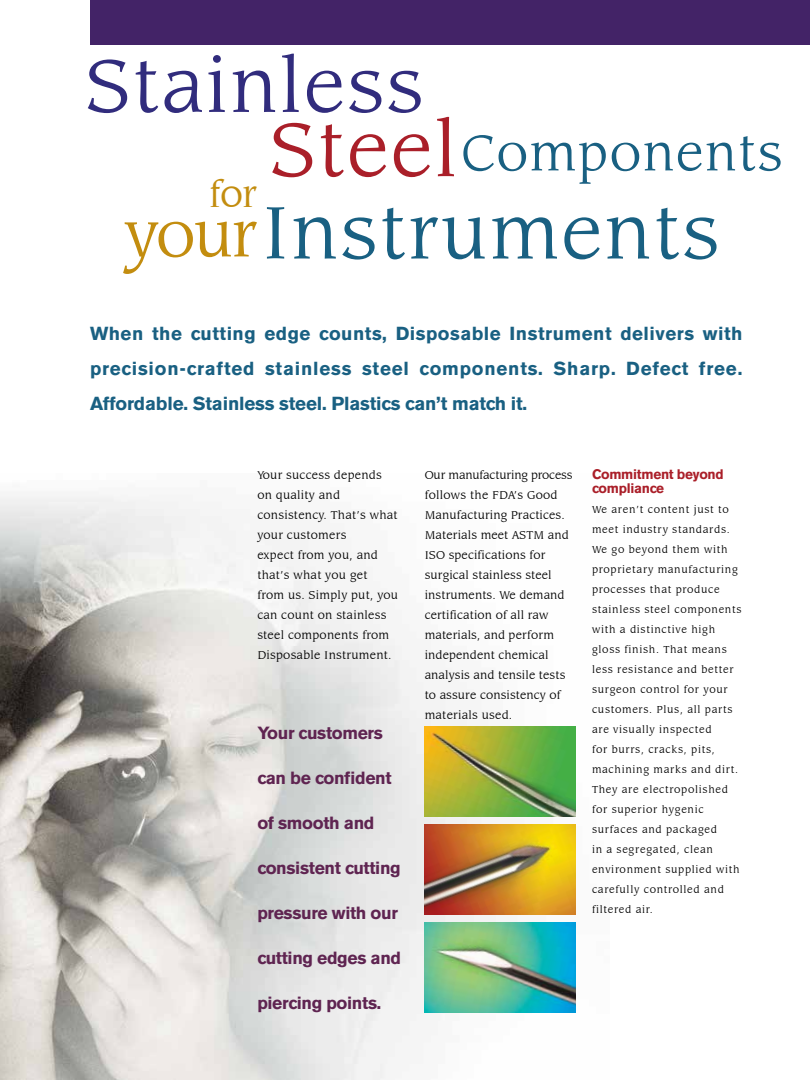
<style>
.page{position:relative;width:810px;height:1080px;background:#fff}
.page>*{position:absolute;margin:0;border:0;box-sizing:border-box;transform-origin:0 0}
.t1{font:83.88px "Leawood IT Cby BT";letter-spacing:.02em;color:#aa1f29}
.t2{font:82.5px "Leawood IT Cby BT";letter-spacing:.02em;color:#312c7d}
.t3{font:82.25px "Leawood IT Cby BT";letter-spacing:.02em;color:#196082}
.t4{font:69.38px "Leawood IT Cby BT";color:#c38d0f}
.t5{font:55.5px "Leawood IT Cby BT";letter-spacing:.02em;color:#196082}
.t6{font:40.12px "Leawood IT Cby BT";color:#c38d0f}
.t7{font:700 18.75px/35px "Akzidenz Grotesk BE";letter-spacing:-.01em;color:#196082;text-align:justify}
.t8{font:700 17.5px "Akzidenz Grotesk BE";letter-spacing:-.02em;color:#5f2451}
.t9{font:700 13.75px/13.8px "Akzidenz Grotesk BE";letter-spacing:-.02em;color:#aa1f29}
.t10{font:12.5px/20px "Leawood IT Cby BT";letter-spacing:.01em;color:#000}
.t11{font:11.25px/20px "Leawood IT Cby BT";letter-spacing:.06em;color:#000}
</style>
<div class="page">
<img style="left:0;top:496px;width:576px;height:584px">
<img style="left:425px;top:726px;width:150px;height:90px">
<div style="left:90px;top:0;width:720px;height:45px;background:#432367"></div>
<img style="left:425px;top:922px;width:150px;height:90px">
<img style="left:425px;top:824px;width:150px;height:90px">
<h2 class="t2" style="left:84px;top:38px;width:341px">Stainless</h2>
<h3 class="t6" style="left:209px;top:170px;width:49px">for</h3>
<h3 class="t4" style="left:125px;top:194px;width:134px">your</h3>
<h1 class="t1" style="left:269px;top:101px;width:190px">Steel</h1>
<h3 class="t5" style="left:461px;top:121px;width:323px">Components</h3>
<h3 class="t3" style="left:262px;top:185px;width:459px">Instruments</h3>
<h3 class="t7" style="left:90px;top:316px;width:654px">When the cutting edge counts, Disposable Instrument delivers with precision-crafted stainless steel components. Sharp. Defect free.<br>Affordable. Stainless steel. Plastics can’t match it.</h3>
<p class="t10" style="left:257px;top:465px;width:142px">Your success depends on quality and consistency. That’s what your customers<br>expect from you, and that’s what you get<br>from us. Simply put, you can count on stainless steel components from<br>Disposable Instrument.</p>
<p class="t10" style="left:425px;top:465px;width:149px">Our manufacturing process follows the FDA’s Good<br>Manufacturing Practices.<br>Materials meet ASTM and<br>ISO specifications for surgical stainless steel instruments. We demand certification of all raw materials, and perform independent chemical analysis and tensile tests to assure consistency of materials used.</p>
<h3 class="t8" style="left:257px;top:723px;width:127px">Your customers</h3>
<h3 class="t8" style="left:257px;top:768px;width:136px">can be confident</h3>
<h3 class="t8" style="left:257px;top:813px;width:119px">of smooth and</h3>
<h3 class="t8" style="left:257px;top:858px;width:145px">consistent cutting</h3>
<h3 class="t8" style="left:257px;top:903px;width:142px">pressure with our</h3>
<h3 class="t8" style="left:257px;top:948px;width:145px">cutting edges and</h3>
<h3 class="t8" style="left:257px;top:993px;width:125px">piercing points.</h3>
<p class="t9" style="left:592px;top:468px;width:133px">Commitment beyond compliance</p>
<p class="t11" style="left:592px;top:500px;width:151px">We aren’t content just to meet industry standards.<br>We go beyond them with proprietary manufacturing processes that produce stainless steel components with a distinctive high gloss finish. That means less resistance and better surgeon control for your customers. Plus, all parts are visually inspected<br>for burrs, cracks, pits, machining marks and dirt.<br>They are electropolished for superior hygenic surfaces and packaged<br>in a segregated, clean environment supplied with carefully controlled and filtered air.</p>
</div>
